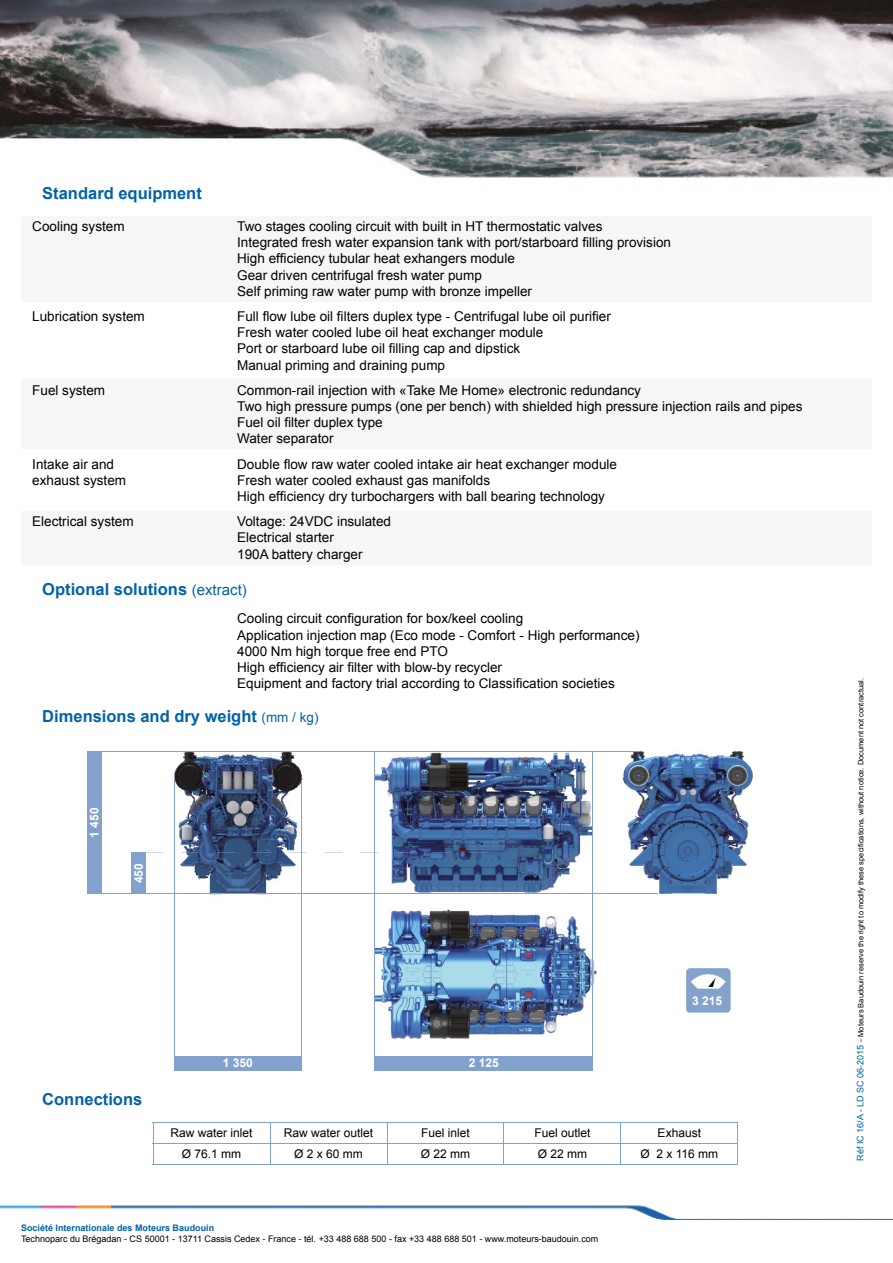
<style>
.page{position:relative;width:893px;height:1263px;background:#fff}
.page>*{position:absolute;margin:0;border:0;box-sizing:border-box;transform-origin:0 0}
.t1{font:700 16.5px "Arial";color:#0062a7}
.t2{font:13.5px/16.2px "Arial";color:#000}
.t3{font:12px "Arial";color:#000}
.t4{font:700 12px "Arial";color:#fff}
.t5{font:9px "Arial";color:#000}
.t6{font:700 9px "Arial";color:#0062a7}
.t7{font:7.5px "Arial";color:#000}
.s1{font-weight:400;font-size:15px}
.s2{font-weight:400;font-size:13.5px}
.s3{font-size:9px;color:#0062a7}
.s4{font-size:9px}
</style>
<div class="page">
<div style="left:21px;top:511px;width:850px;height:54px;background:#f7f6f5"></div>
<div style="left:21px;top:380px;width:850px;height:69px;background:#f7f6f5"></div>
<div style="left:21px;top:217px;width:850px;height:85px;background:#f7f6f5"></div>
<img style="left:0;top:0;width:892px;height:178px">
<img style="left:169px;top:751px;width:140px;height:143px">
<img style="left:358px;top:751px;width:255px;height:143px">
<img style="left:613px;top:751px;width:140px;height:143px">
<img style="left:375px;top:909px;width:223px;height:130px">
<div style="left:87px;top:752px;width:15px;height:142px;background:#82a1cc"></div>
<hr style="left:101px;top:752px;width:533px;height:1px;background:#82a1cc">
<hr style="left:101px;top:894px;width:557px;height:1px;background:#82a1cc">
<hr style="left:374px;top:752px;width:1px;height:309px;background:#82a1cc">
<hr style="left:592px;top:752px;width:1px;height:309px;background:#82a1cc">
<div style="left:374px;top:1056px;width:218px;height:14px;background:#82a1cc"></div>
<hr style="left:174px;top:778px;width:1px;height:285px;background:#82a1cc">
<hr style="left:301px;top:780px;width:1px;height:285px;background:#82a1cc">
<div style="left:174px;top:1056px;width:128px;height:14px;background:#82a1cc"></div>
<svg style="left:181px;top:853px;width:18px;height:1px"></svg>
<svg style="left:217px;top:853px;width:18px;height:1px"></svg>
<svg style="left:253px;top:853px;width:18px;height:1px"></svg>
<svg style="left:289px;top:853px;width:18px;height:1px"></svg>
<svg style="left:360px;top:853px;width:18px;height:1px"></svg>
<svg style="left:396px;top:853px;width:18px;height:1px"></svg>
<svg style="left:432px;top:853px;width:18px;height:1px"></svg>
<svg style="left:468px;top:853px;width:18px;height:1px"></svg>
<div style="left:131px;top:853px;width:15px;height:41px;background:#82a1cc"></div>
<img style="left:0;top:1205px;width:892px;height:15px">
<img style="left:686px;top:968px;width:45px;height:45px">
<hr style="left:153px;top:1164px;width:117px;height:1px;background:#82a1cc">
<hr style="left:270px;top:1164px;width:117px;height:1px;background:#82a1cc">
<hr style="left:387px;top:1164px;width:117px;height:1px;background:#82a1cc">
<hr style="left:504px;top:1164px;width:117px;height:1px;background:#82a1cc">
<hr style="left:621px;top:1164px;width:117px;height:1px;background:#82a1cc">
<hr style="left:153px;top:1123px;width:117px;height:1px;background:#82a1cc">
<svg style="left:153px;top:1124px;width:1px;height:40px"></svg>
<hr style="left:270px;top:1123px;width:117px;height:1px;background:#82a1cc">
<svg style="left:270px;top:1124px;width:1px;height:40px"></svg>
<hr style="left:387px;top:1123px;width:117px;height:1px;background:#82a1cc">
<svg style="left:387px;top:1124px;width:1px;height:40px"></svg>
<hr style="left:504px;top:1123px;width:117px;height:1px;background:#82a1cc">
<svg style="left:503px;top:1124px;width:1px;height:40px"></svg>
<hr style="left:153px;top:1143px;width:117px;height:1px;background:#82a1cc">
<hr style="left:270px;top:1143px;width:117px;height:1px;background:#82a1cc">
<hr style="left:387px;top:1143px;width:117px;height:1px;background:#82a1cc">
<hr style="left:504px;top:1143px;width:117px;height:1px;background:#82a1cc">
<hr style="left:621px;top:1123px;width:117px;height:1px;background:#82a1cc">
<svg style="left:620px;top:1124px;width:1px;height:40px"></svg>
<svg style="left:737px;top:1124px;width:1px;height:40px"></svg>
<hr style="left:621px;top:1143px;width:117px;height:1px;background:#82a1cc">
<p class="t1" style="left:42px;top:187px;width:161px">Standard equipment</p>
<p class="t2" style="left:32px;top:219px;width:94px">Cooling system</p>
<p class="t2" style="left:237px;top:219px;width:435px">Two stages cooling circuit with built in HT thermostatic valves<br>Integrated fresh water expansion tank with port/starboard filling provision High efficiency tubular heat exhangers module<br>Gear driven centrifugal fresh water pump<br>Self priming raw water pump with bronze impeller</p>
<p class="t2" style="left:32px;top:309px;width:114px">Lubrication system</p>
<p class="t2" style="left:237px;top:309px;width:375px">Full flow lube oil filters duplex type - Centrifugal lube oil purifier Fresh water cooled lube oil heat exchanger module<br>Port or starboard lube oil filling cap and dipstick<br>Manual priming and draining pump</p>
<p class="t2" style="left:32px;top:383px;width:74px">Fuel system</p>
<p class="t2" style="left:237px;top:383px;width:566px">Common-rail injection with «Take Me Home» electronic redundancy<br>Two high pressure pumps (one per bench) with shielded high pressure injection rails and pipes Fuel oil filter duplex type<br>Water separator</p>
<p class="t2" style="left:32px;top:457px;width:83px">Intake air and</p>
<p class="t2" style="left:237px;top:457px;width:381px">Double flow raw water cooled intake air heat exchanger module</p>
<p class="t2" style="left:32px;top:473px;width:95px">exhaust system</p>
<p class="t2" style="left:237px;top:473px;width:369px">Fresh water cooled exhaust gas manifolds<br>High efficiency dry turbochargers with ball bearing technology</p>
<p class="t2" style="left:32px;top:514px;width:103px">Electrical system</p>
<p class="t2" style="left:237px;top:514px;width:155px">Voltage: 24VDC insulated<br>Electrical starter<br>190A battery charger</p>
<p class="t1" style="left:42px;top:583px;width:206px">Optional solutions <span class="s1">(extract)</span></p>
<p class="t2" style="left:237px;top:612px;width:404px">Cooling circuit configuration for box/keel cooling<br>Application injection map (Eco mode - Comfort - High performance)<br>4000 Nm high torque free end PTO<br>High efficiency air filter with blow-by recycler<br>Equipment and factory trial according to Classification societies</p>
<p class="t1" style="left:42px;top:710px;width:278px">Dimensions and dry weight <span class="s2">(mm / kg)</span></p>
<p class="t4" style="left:90px;top:838px;width:32px;rotate:-90deg">1 450</p>
<p class="t4" style="left:134px;top:883px;width:22px;rotate:-90deg">450</p>
<p class="t1" style="left:42px;top:1093px;width:101px">Connections</p>
<p class="t4" style="left:223px;top:1059px;width:32px">1 350</p>
<p class="t4" style="left:468px;top:1059px;width:32px">2 125</p>
<p class="t4" style="left:692px;top:997px;width:32px">3 215</p>
<p class="t3" style="left:170px;top:1129px;width:84px">Raw water inlet</p>
<p class="t3" style="left:284px;top:1129px;width:91px">Raw water outlet</p>
<p class="t3" style="left:421px;top:1129px;width:50px">Fuel inlet</p>
<p class="t3" style="left:534px;top:1129px;width:58px">Fuel outlet</p>
<p class="t3" style="left:657px;top:1129px;width:45px">Exhaust</p>
<p class="t3" style="left:182px;top:1149px;width:61px">Ø 76.1 mm</p>
<p class="t3" style="left:294px;top:1149px;width:70px">Ø 2 x 60 mm</p>
<p class="t3" style="left:421px;top:1149px;width:51px">Ø 22 mm</p>
<p class="t3" style="left:537px;top:1149px;width:51px">Ø 22 mm</p>
<p class="t3" style="left:640px;top:1149px;width:79px">Ø 2 x 116 mm</p>
<p class="t6" style="left:21px;top:1225px;width:195px">Société Internationale des Moteurs Baudouin</p>
<p class="t5" style="left:21px;top:1235px;width:579px">Technoparc du Brégadan - CS 50001 - 13711 Cassis Cedex - France - tél. +33 488 688 500 - fax +33 488 688 501 - www.moteurs-baudouin.com</p>
<p class="t7" style="left:858px;top:1161px;width:484px;rotate:-90deg"><span class="s3">Réf IC 16/A - LD SC 06-2015</span> <span class="s4">-</span> Moteurs Baudouin reserve the right to modify these specifications, without notice. Document not contractual.</p>
</div>
